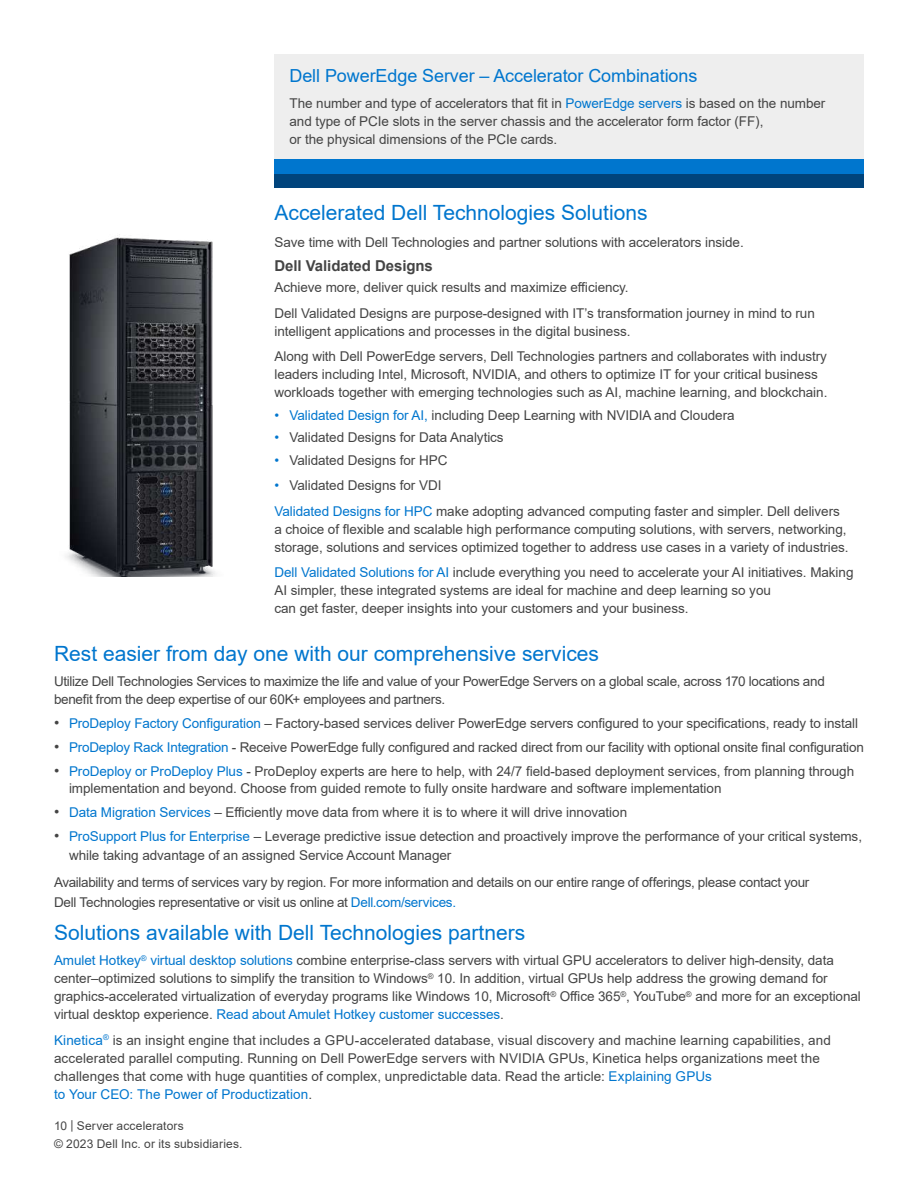
<style>
.page{position:relative;width:918px;height:1188px;background:#fff}
.page>*{position:absolute;margin:0;border:0;box-sizing:border-box;transform-origin:0 0}
.t1{font:21px "Arial";color:#0076ce}
.t2{font:18px "Arial";letter-spacing:-.005em;color:#0076ce}
.t3{font:700 15px "Arial";letter-spacing:-.005em;color:#444}
.t4{font:13.5px/18px "Arial";letter-spacing:-.005em;color:#444}
.t5{font:12px/18px "Arial";letter-spacing:.01em;color:#444}
.s1{color:#0076ce}
.s2{font-size:15px}
</style>
<div class="page">
<img style="left:65px;top:234px;width:151px;height:343px">
<div style="left:274px;top:54px;width:590px;height:132px;background:#eee"></div>
<div style="left:274px;top:173px;width:590px;height:15px;background:#00447c"></div>
<div style="left:274px;top:159px;width:590px;height:15px;background:#0076ce"></div>
<h2 class="t2" style="left:290px;top:63px;width:409px">Dell PowerEdge Server – Accelerator Combinations</h2>
<p class="t4" style="left:290px;top:94px;width:537px">The number and type of accelerators that fit in <span class="s1">PowerEdge servers</span> is based on the number and type of PCIe slots in the server chassis and the accelerator form factor (FF),<br>or the physical dimensions of the PCIe cards.</p>
<h1 class="t1" style="left:274px;top:198px;width:375px">Accelerated Dell Technologies Solutions</h1>
<p class="t4" style="left:274px;top:233px;width:471px">Save time with Dell Technologies and partner solutions with accelerators inside.</p>
<p class="t3" style="left:274px;top:256px;width:160px">Dell Validated Designs</p>
<p class="t4" style="left:274px;top:275px;width:542px;line-height:25.5px">Achieve more, deliver quick results and maximize efficiency.<br>Dell Validated Designs are purpose-designed with IT’s transformation journey in mind to run</p>
<p class="t4" style="left:274px;top:318px;width:554px;line-height:25.5px">intelligent applications and processes in the digital business.<br>Along with Dell PowerEdge servers, Dell Technologies partners and collaborates with industry</p>
<p class="t4" style="left:274px;top:366px;width:554px">leaders including Intel, Microsoft, NVIDIA, and others to optimize IT for your critical business workloads together with emerging technologies such as AI, machine learning, and blockchain.</p>
<p class="t4" style="left:274px;top:406px;width:462px"><span class="s1">• Validated Design for AI,</span> including Deep Learning with NVIDIA and Cloudera</p>
<p class="t4" style="left:274px;top:429px;width:231px"><span class="s1">•</span> Validated Designs for Data Analytics</p>
<p class="t4" style="left:274px;top:451px;width:174px"><span class="s1">•</span> Validated Designs for HPC</p>
<p class="t4" style="left:274px;top:473px;width:567px;line-height:25.5px"><span class="s1">•</span> Validated Designs for VDI<br><span class="s1">Validated Designs for HPC</span> make adopting advanced computing faster and simpler. Dell delivers</p>
<p class="t4" style="left:274px;top:520px;width:576px">a choice of flexible and scalable high performance computing solutions, with servers, networking, storage, solutions and services optimized together to address use cases in a variety of industries.</p>
<p class="t4" style="left:274px;top:564px;width:581px"><span class="s1">Dell Validated Solutions for AI</span> include everything you need to accelerate your AI initiatives. Making<br>AI simpler, these integrated systems are ideal for machine and deep learning so you<br>can get faster, deeper insights into your customers and your business.</p>
<h1 class="t1" style="left:54px;top:639px;width:547px">Rest easier from day one with our comprehensive services</h1>
<p class="t4" style="left:54px;top:673px;width:772px">Utilize Dell Technologies Services to maximize the life and value of your PowerEdge Servers on a global scale, across 170 locations and benefit from the deep expertise of our 60K+ employees and partners.</p>
<p class="t4" style="left:54px;top:715px;width:806px"><span class="s2">•</span> <span class="s1">ProDeploy Factory Configuration</span> – Factory-based services deliver PowerEdge servers configured to your specifications, ready to install</p>
<p class="t4" style="left:54px;top:739px;width:811px"><span class="s2">•</span> <span class="s1">ProDeploy Rack Integration</span> - Receive PowerEdge fully configured and racked direct from our facility with optional onsite final configuration</p>
<p class="t4" style="left:69px;top:763px;width:787px;line-height:16.5px;text-indent:-15px"><span class="s2">•</span> <span class="s1">ProDeploy or ProDeploy Plus</span> - ProDeploy experts are here to help, with 24/7 field-based deployment services, from planning through implementation and beyond. Choose from guided remote to fully onsite hardware and software implementation</p>
<p class="t4" style="left:54px;top:803px;width:575px"><span class="s2">•</span> <span class="s1">Data Migration Services</span> – Efficiently move data from where it is to where it will drive innovation</p>
<p class="t4" style="left:69px;top:826px;width:795px;line-height:19.5px;text-indent:-15px"><span class="s2">•</span> <span class="s1">ProSupport Plus for Enterprise</span> – Leverage predictive issue detection and proactively improve the performance of your critical systems, while taking advantage of an assigned Service Account Manager</p>
<p class="t4" style="left:54px;top:873px;width:757px;line-height:19.5px">Availability and terms of services vary by region. For more information and details on our entire range of offerings, please contact your<br>Dell Technologies representative or visit us online at <span class="s1">Dell.com/services.</span></p>
<h1 class="t1" style="left:54px;top:918px;width:473px">Solutions available with Dell Technologies partners</h1>
<p class="t4" style="left:54px;top:951px;width:808px"><span class="s1">Amulet Hotkey</span><sup>®</sup> <span class="s1">virtual desktop solutions</span> combine enterprise-class servers with virtual GPU accelerators to deliver high-density, data center–optimized solutions to simplify the transition to Windows<sup>®</sup> 10. In addition, virtual GPUs help address the growing demand for graphics-accelerated virtualization of everyday programs like Windows 10, Microsoft<sup>®</sup> Office 365<sup>®</sup>, YouTube<sup>®</sup> and more for an exceptional virtual desktop experience. <span class="s1">Read about Amulet Hotkey customer successes</span>.</p>
<p class="t4" style="left:54px;top:1031px;width:778px"><span class="s1">Kinetica</span><sup>®</sup> is an insight engine that includes a GPU-accelerated database, visual discovery and machine learning capabilities, and accelerated parallel computing. Running on Dell PowerEdge servers with NVIDIA GPUs, Kinetica helps organizations meet the challenges that come with huge quantities of complex, unpredictable data. Read the article: <span class="s1">Explaining GPUs<br>to Your CEO: The Power of Productization</span>.</p>
<p class="t5" style="left:54px;top:1117px;width:190px">10 | Server accelerators<br>© 2023 Dell Inc. or its subsidiaries.</p>
</div>
